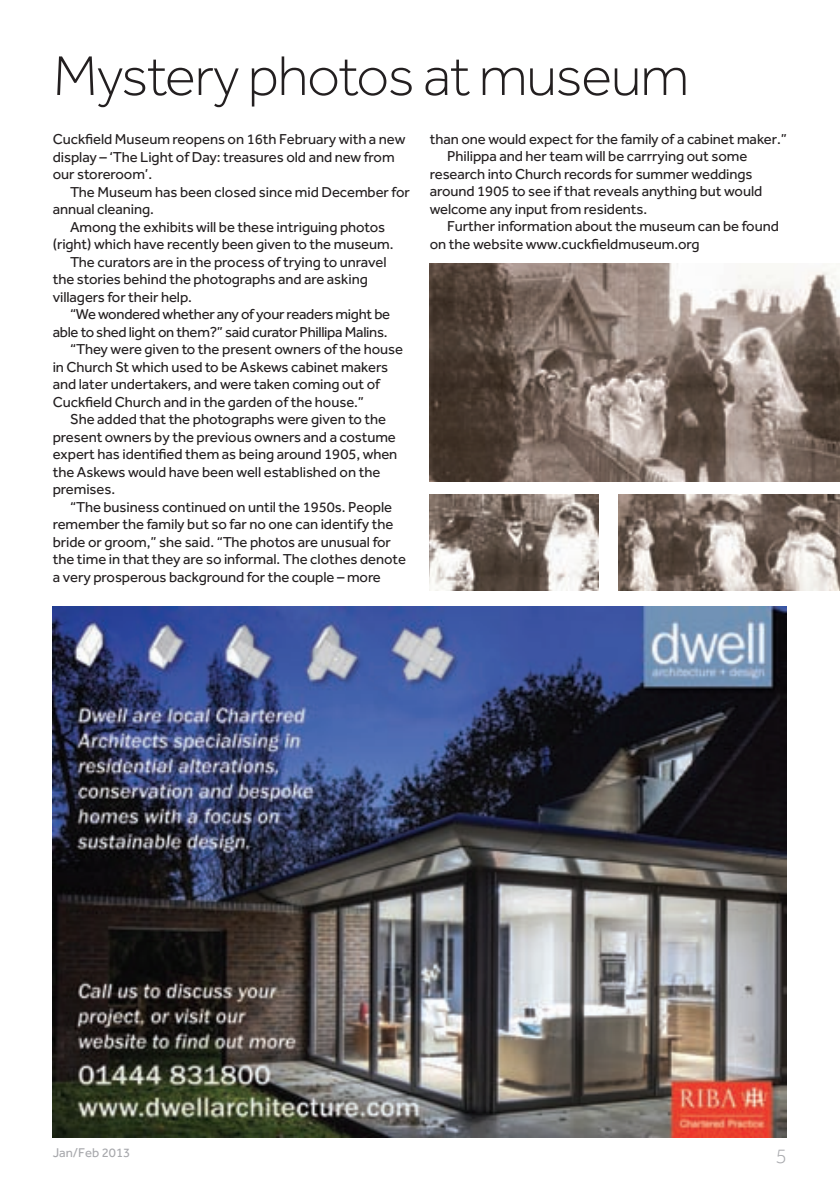
<style>
.page{position:relative;width:840px;height:1190px;background:#fff}
.page>*{position:absolute;margin:0;border:0;box-sizing:border-box;transform-origin:0 0}
.t1{font:300 57.75px "Effra";letter-spacing:-.02em;color:#231f20}
.t2{font:300 21px "Effra";color:#a8a9ad}
.t3{font:14.88px/17.5px "Effra";letter-spacing:-.005em;color:#231f20}
.t4{font:13.12px "Effra";color:#a8a9ad}
</style>
<div class="page">
<img style="left:53px;top:606px;width:734px;height:531px">
<img style="left:430px;top:263px;width:410px;height:219px">
<img style="left:430px;top:494px;width:168px;height:96px">
<img style="left:618px;top:494px;width:222px;height:96px">
<h1 class="t1" style="left:53px;top:43px;width:638px">Mystery photos at museum</h1>
<p class="t3" style="left:53px;top:130px;width:354px">Cuckfield Museum reopens on 16th February with a new display – ‘The Light of Day: treasures old and new from our storeroom’.</p>
<p class="t3" style="left:70px;top:183px;width:341px">The Museum has been closed since mid December for</p>
<p class="t3" style="left:53px;top:200px;width:103px">annual cleaning.</p>
<p class="t3" style="left:70px;top:218px;width:317px">Among the exhibits will be these intriguing photos</p>
<p class="t3" style="left:53px;top:235px;width:342px">(right) which have recently been given to the museum.</p>
<p class="t3" style="left:70px;top:253px;width:318px">The curators are in the process of trying to unravel</p>
<p class="t3" style="left:53px;top:270px;width:317px">the stories behind the photographs and are asking</p>
<p class="t3" style="left:53px;top:288px;width:141px">villagers for their help.</p>
<p class="t3" style="left:70px;top:305px;width:322px">“We wondered whether any of your readers might be</p>
<p class="t3" style="left:53px;top:323px;width:336px">able to shed light on them?” said curator Phillipa Malins.</p>
<p class="t3" style="left:70px;top:340px;width:334px">“They were given to the present owners of the house</p>
<p class="t3" style="left:53px;top:358px;width:337px">in Church St which used to be Askews cabinet makers</p>
<p class="t3" style="left:53px;top:375px;width:329px">and later undertakers, and were taken coming out of</p>
<p class="t3" style="left:53px;top:393px;width:313px">Cuckfield Church and in the garden of the house.”</p>
<p class="t3" style="left:70px;top:410px;width:318px">She added that the photographs were given to the</p>
<p class="t3" style="left:53px;top:428px;width:345px">present owners by the previous owners and a costume</p>
<p class="t3" style="left:53px;top:445px;width:346px">expert has identified them as being around 1905, when</p>
<p class="t3" style="left:53px;top:463px;width:329px">the Askews would have been well established on the</p>
<p class="t3" style="left:53px;top:480px;width:64px">premises.</p>
<p class="t3" style="left:70px;top:497px;width:324px">“The business continued on until the 1950s. People</p>
<p class="t3" style="left:53px;top:515px;width:342px">remember the family but so far no one can identify the</p>
<p class="t3" style="left:53px;top:532px;width:340px">bride or groom,” she said. “The photos are unusual for</p>
<p class="t3" style="left:53px;top:550px;width:355px">the time in that they are so informal. The clothes denote</p>
<p class="t3" style="left:53px;top:567px;width:330px">a very prosperous background for the couple – more</p>
<p class="t3" style="left:430px;top:130px;width:359px">than one would expect for the family of a cabinet maker.”</p>
<p class="t3" style="left:447px;top:147px;width:302px">Philippa and her team will be carrrying out some</p>
<p class="t3" style="left:430px;top:165px;width:324px">research into Church records for summer weddings</p>
<p class="t3" style="left:430px;top:182px;width:334px">around 1905 to see if that reveals anything but would</p>
<p class="t3" style="left:430px;top:200px;width:219px">welcome any input from residents.</p>
<p class="t3" style="left:447px;top:217px;width:333px">Further information about the museum can be found</p>
<p class="t3" style="left:430px;top:235px;width:271px">on the website www.cuckfieldmuseum.org</p>
<p class="t4" style="left:53px;top:1145px;width:79px">Jan/Feb 2013</p>
<h2 class="t2" style="left:775px;top:1144px;width:13px">5</h2>
</div>
